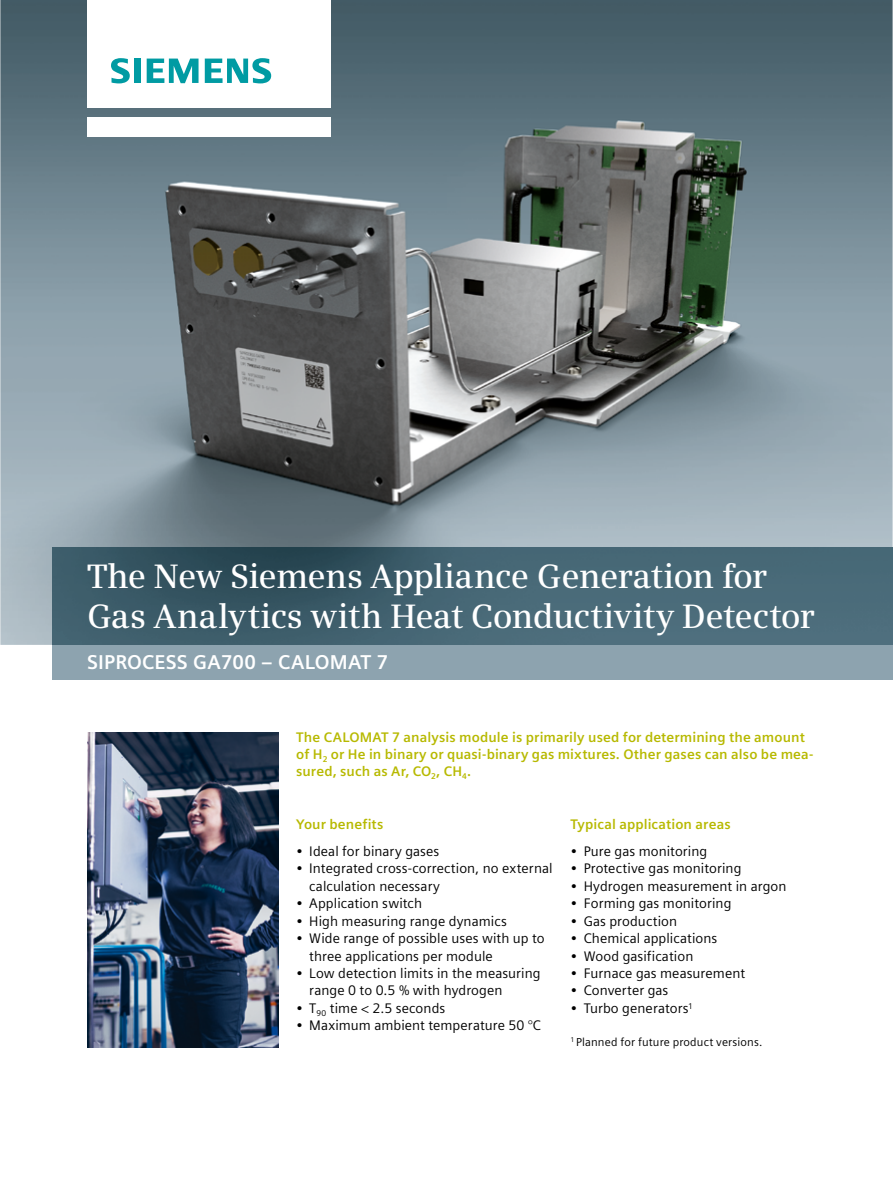
<style>
.page{position:relative;width:893px;height:1191px;background:#fff}
.page>*{position:absolute;margin:0;border:0;box-sizing:border-box;transform-origin:0 0}
.t1{font:600 33.75px/39.2px "Siemens Serif";letter-spacing:-.015em;color:#fff}
.t2{font:700 19.95px "Siemens Sans Global";letter-spacing:.005em;color:#fff}
.t3{font:13.8px/17.4px "Siemens Sans Global";letter-spacing:.005em;color:#000}
.t4{font:700 13.8px/17.4px "Siemens Sans Global";letter-spacing:.005em;color:#b7b900}
.t5{font:11.55px "Siemens Sans Global";letter-spacing:.01em;color:#000}
</style>
<div class="page">
<img style="left:0;top:0;width:893px;height:645px">
<img style="left:87px;top:732px;width:192px;height:315px">
<div style="left:52px;top:645px;width:841px;height:34px;background:#8da3af"></div>
<img style="left:52px;top:548px;width:841px;height:97px">
<div style="left:87px;top:117px;width:244px;height:20px;background:#fff"></div>
<div style="left:87px;top:0;width:244px;height:107px;background:#fff"></div>
<svg style="left:111px;top:58px;width:19px;height:25px"></svg>
<div style="left:134px;top:59px;width:6px;height:24px;background:#009ba3"></div>
<svg style="left:147px;top:59px;width:52px;height:24px"></svg>
<svg style="left:205px;top:58px;width:66px;height:25px"></svg>
<h1 class="t1" style="left:87px;top:557px;width:729px">The New Siemens Appliance Generation for<br>Gas Analytics with Heat Conductivity Detector</h1>
<h2 class="t2" style="left:87px;top:650px;width:303px">SIPROCESS GA700 – CALOMAT 7</h2>
<p class="t4" style="left:296px;top:728px;width:519px">The CALOMAT 7 analysis module is primarily used for determining the amount of H<sub>2</sub> or He in binary or quasi-binary gas mixtures. Other gases can also be mea&shy;sured, such as Ar, CO<sub>2</sub>, CH<sub>4</sub>.</p>
<p class="t4" style="left:571px;top:815px;width:162px">Typical application areas</p>
<p class="t3" style="left:571px;top:842px;width:138px">• Pure gas monitoring</p>
<p class="t3" style="left:571px;top:859px;width:172px">• Protective gas monitoring</p>
<p class="t3" style="left:571px;top:877px;width:217px">• Hydrogen measurement in argon</p>
<p class="t3" style="left:571px;top:894px;width:162px">• Forming gas monitoring</p>
<p class="t3" style="left:571px;top:912px;width:108px">• Gas production</p>
<p class="t3" style="left:571px;top:929px;width:148px">• Chemical applications</p>
<p class="t3" style="left:571px;top:947px;width:124px">• Wood gasification</p>
<p class="t3" style="left:571px;top:964px;width:176px">• Furnace gas measurement</p>
<p class="t3" style="left:571px;top:981px;width:99px">• Converter gas</p>
<p class="t3" style="left:571px;top:999px;width:124px">• Turbo generators<sup>1</sup></p>
<p class="t5" style="left:571px;top:1034px;width:193px"><sup>1</sup> Planned for future product versions.</p>
<p class="t4" style="left:296px;top:815px;width:89px">Your benefits</p>
<p class="t3" style="left:296px;top:842px;width:145px">• Ideal for binary gases</p>
<p class="t3" style="left:309px;top:859px;width:245px;text-indent:-13px">• Integrated cross-correction, no external calculation necessary</p>
<p class="t3" style="left:296px;top:894px;width:127px">• Application switch</p>
<p class="t3" style="left:296px;top:912px;width:212px">• High measuring range dynamics</p>
<p class="t3" style="left:309px;top:929px;width:237px;text-indent:-13px">• Wide range of possible uses with up to three applications per module</p>
<p class="t3" style="left:309px;top:964px;width:233px;text-indent:-13px">• Low detection limits in the measuring range 0 to 0.5 % with hydrogen</p>
<p class="t3" style="left:296px;top:999px;width:151px">• T<sub>90</sub> time &lt; 2.5 seconds</p>
<p class="t3" style="left:296px;top:1016px;width:246px">• Maximum ambient temperature 50 °C</p>
</div>
